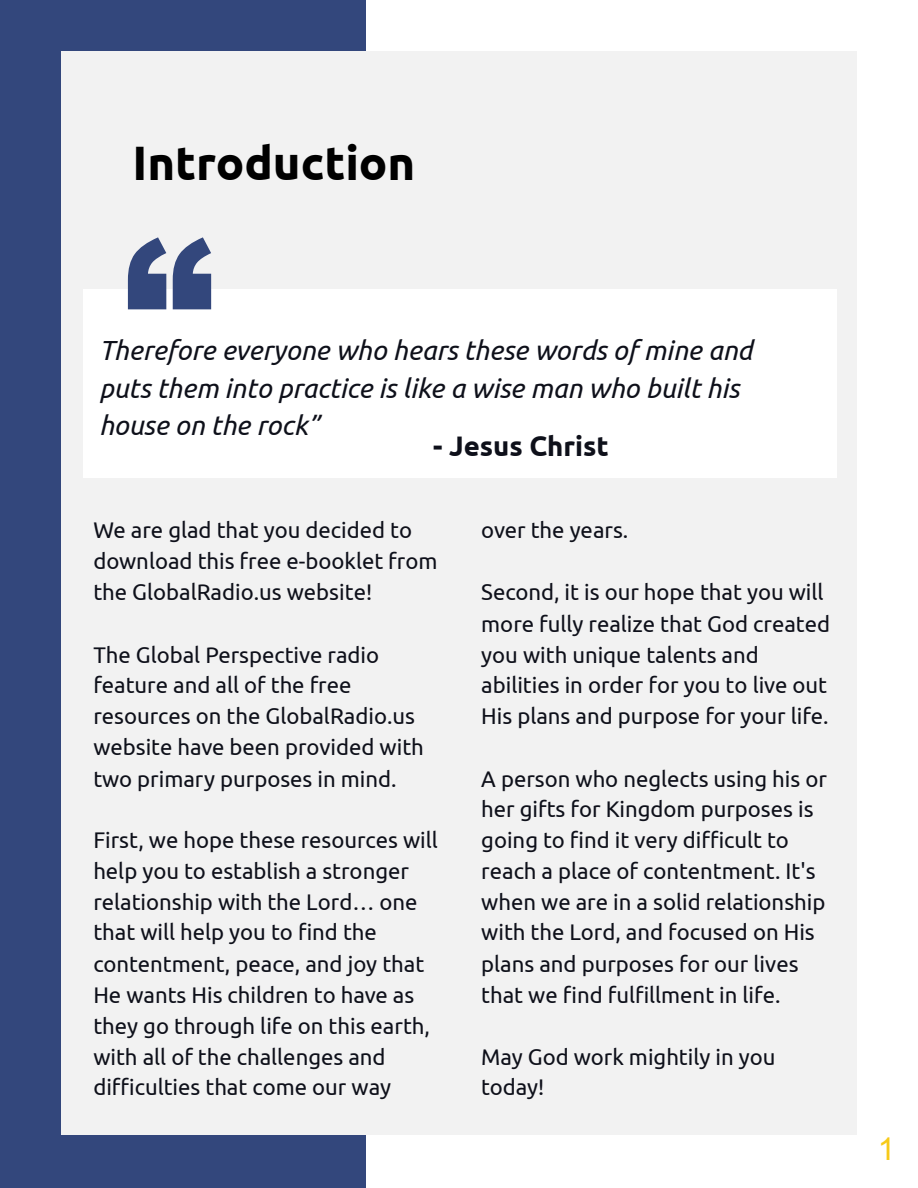
<style>
.page{position:relative;width:918px;height:1188px;background:#33477c}
.page>*{position:absolute;margin:0;border:0;box-sizing:border-box;transform-origin:0 0}
.t1{font:700 47.25px "Ubuntu";color:#000}
.t2{font:31.5px "Arial";color:#f7ca18}
.t3{font:700 27.6px "Ubuntu";color:#0e101a}
.t4{font:italic 27px/37.7px "Ubuntu";color:#0e101a}
.t5{font:22.05px/30.9px "Ubuntu";color:#0e101a}
</style>
<div class="page">
<div style="left:366px;top:0;width:552px;height:1188px;background:#fff"></div>
<div style="left:62px;top:52px;width:795px;height:1083px;background:#f2f2f2"></div>
<div style="left:83px;top:289px;width:754px;height:189px;background:#fff"></div>
<svg style="left:128px;top:237px;width:83px;height:72px"></svg>
<h1 class="t1" style="left:133px;top:134px;width:284px">Introduction</h1>
<p class="t4" style="left:99px;top:332px;width:655px">Therefore everyone who hears these words of mine and puts them into practice is like a wise man who built his house on the rock”</p>
<p class="t3" style="left:433px;top:430px;width:177px">- Jesus Christ</p>
<p class="t5" style="left:93px;top:516px;width:346px">We are glad that you decided to download this free e-booklet from the GlobalRadio.us website!</p>
<p class="t5" style="left:93px;top:640px;width:332px">The Global Perspective radio feature and all of the free resources on the GlobalRadio.us website have been provided with two primary purposes in mind.</p>
<p class="t5" style="left:93px;top:826px;width:346px">First, we hope these resources will help you to establish a stronger relationship with the Lord… one that will help you to find the contentment, peace, and joy that<br>He wants His children to have as they go through life on this earth, with all of the challenges and difficulties that come our way</p>
<p class="t5" style="left:481px;top:516px;width:149px">over the years.</p>
<p class="t5" style="left:481px;top:577px;width:350px">Second, it is our hope that you will more fully realize that God created you with unique talents and abilities in order for you to live out His plans and purpose for your life.</p>
<p class="t5" style="left:481px;top:764px;width:347px">A person who neglects using his or her gifts for Kingdom purposes is going to find it very difficult to reach a place of contentment. It's when we are in a solid relationship with the Lord, and focused on His plans and purposes for our lives that we find fulfillment in life.</p>
<p class="t5" style="left:481px;top:1042px;width:296px">May God work mightily in you today!</p>
<h2 class="t2" style="left:878px;top:1131px;width:19px">1</h2>
</div>
